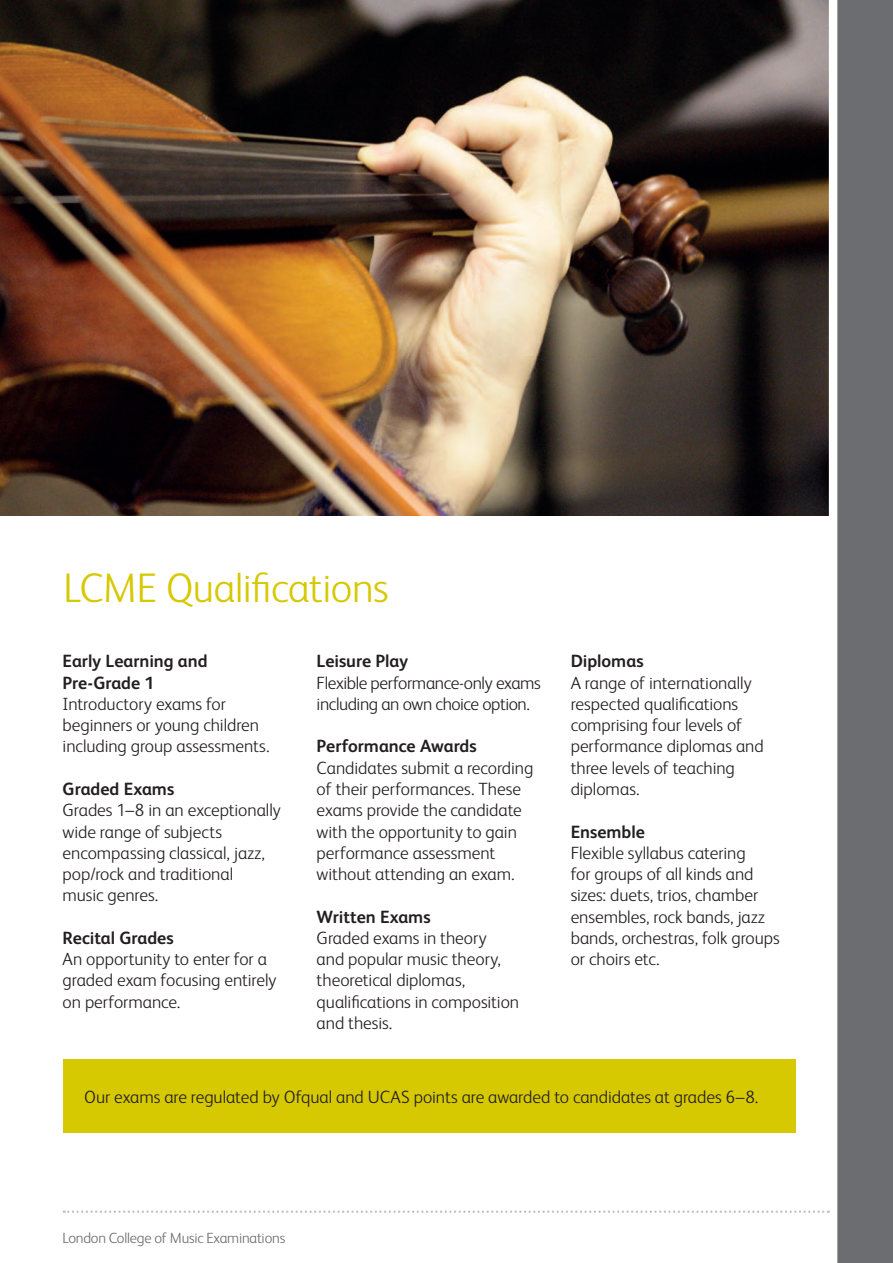
<style>
.page{position:relative;width:893px;height:1263px;background:#fff}
.page>*{position:absolute;margin:0;border:0;box-sizing:border-box;transform-origin:0 0}
.t1{font:300 41.4px "FS Albert";letter-spacing:-.01em;color:#d6c801}
.t2{font:300 17.7px/21.3px "FS Albert";letter-spacing:-.005em;color:#231f20}
.t3{font:700 17.7px/21.3px "FS Albert";color:#231f20}
.t4{font:300 17.7px/21.3px "FS Albert";letter-spacing:-.025em;color:#231f20}
.t5{font:300 14.7px "FS Albert";letter-spacing:-.015em;color:#6c6d70}
</style>
<div class="page">
<img style="left:0;top:0;width:829px;height:515px">
<div style="left:63px;top:1059px;width:732px;height:74px;background:#d6c801"></div>
<div style="left:837px;top:0;width:56px;height:1263px;background:#6c6d70"></div>
<svg style="left:64px;top:1210px;width:765px;height:3px"></svg>
<h1 class="t1" style="left:63px;top:564px;width:327px">LCME Qualifications</h1>
<p class="t3" style="left:63px;top:650px;width:146px">Early Learning and<br>Pre-Grade 1</p>
<p class="t2" style="left:63px;top:693px;width:208px">Introductory exams for beginners or young children including group assessments.</p>
<p class="t3" style="left:63px;top:778px;width:113px">Graded Exams</p>
<p class="t2" style="left:63px;top:799px;width:220px">Grades 1–8 in an exceptionally wide range of subjects encompassing classical, jazz, pop/rock and traditional<br>music genres.</p>
<p class="t3" style="left:63px;top:927px;width:113px">Recital Grades</p>
<p class="t2" style="left:63px;top:948px;width:215px">An opportunity to enter for a graded exam focusing entirely on performance.</p>
<p class="t3" style="left:317px;top:650px;width:93px">Leisure Play</p>
<p class="t4" style="left:317px;top:672px;width:226px">Flexible performance-only exams including an own choice option.</p>
<p class="t3" style="left:317px;top:735px;width:162px">Performance Awards</p>
<p class="t2" style="left:317px;top:757px;width:218px">Candidates submit a recording of their performances. These exams provide the candidate with the opportunity to gain performance assessment without attending an exam.</p>
<p class="t3" style="left:317px;top:906px;width:116px">Written Exams</p>
<p class="t2" style="left:317px;top:927px;width:204px">Graded exams in theory<br>and popular music theory, theoretical diplomas, qualifications in composition and thesis.</p>
<p class="t3" style="left:571px;top:650px;width:74px">Diplomas</p>
<p class="t2" style="left:571px;top:672px;width:195px">A range of internationally respected qualifications comprising four levels of performance diplomas and three levels of teaching diplomas.</p>
<p class="t3" style="left:571px;top:821px;width:76px">Ensemble</p>
<p class="t2" style="left:571px;top:842px;width:210px">Flexible syllabus catering<br>for groups of all kinds and sizes: duets, trios, chamber ensembles, rock bands, jazz bands, orchestras, folk groups or choirs etc.</p>
<p class="t2" style="left:84px;top:1086px;width:676px">Our exams are regulated by Ofqual and UCAS points are awarded to candidates at grades 6–8.</p>
<p class="t5" style="left:63px;top:1229px;width:224px">London College of Music Examinations</p>
</div>
